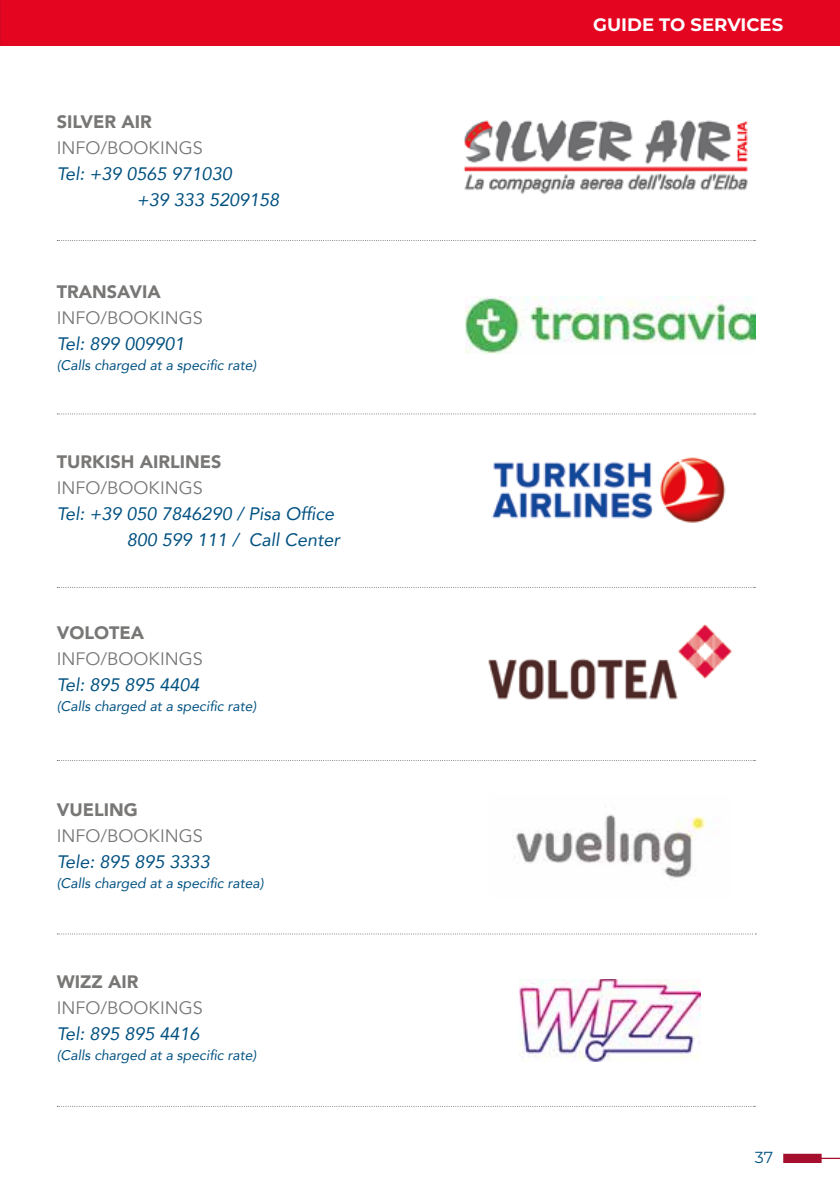
<style>
.page{position:relative;width:840px;height:1191px;background:#fff}
.page>*{position:absolute;margin:0;border:0;box-sizing:border-box;transform-origin:0 0}
.t1{font:italic 18px/26px "Avenir";color:#005181}
.t2{font:18px "Avenir";color:#787776}
.t3{font:900 18px "Avenir";color:#787776}
.t4{font:700 18px "Montserrat";color:#fff}
.t5{font:16px "Montserrat";color:#005181}
.t6{font:italic 14px "Avenir";color:#005181}
</style>
<div class="page">
<div style="left:0;top:0;width:839px;height:45px;background:#e40521"></div>
<svg style="left:783px;top:1153px;width:56px;height:10px"></svg>
<svg style="left:57px;top:933px;width:699px;height:1px"></svg>
<img style="left:465px;top:296px;width:290px;height:57px">
<img style="left:492px;top:457px;width:234px;height:66px">
<img style="left:488px;top:624px;width:244px;height:76px">
<img style="left:512px;top:814px;width:195px;height:65px">
<img style="left:519px;top:979px;width:181px;height:82px">
<svg style="left:57px;top:240px;width:698px;height:1px"></svg>
<svg style="left:57px;top:413px;width:698px;height:1px"></svg>
<svg style="left:57px;top:760px;width:698px;height:1px"></svg>
<svg style="left:57px;top:587px;width:698px;height:1px"></svg>
<img style="left:463px;top:120px;width:285px;height:75px">
<p class="t3" style="left:57px;top:106px;width:97px">SILVER AIR</p>
<p class="t2" style="left:57px;top:137px;width:147px">INFO/BOOKINGS</p>
<p class="t1" style="left:137px;top:160px;width:144px;text-indent:-80px">Tel: +39 0565 971030<br>+39 333 5209158</p>
<p class="t3" style="left:57px;top:276px;width:105px">TRANSAVIA</p>
<p class="t2" style="left:57px;top:307px;width:147px">INFO/BOOKINGS</p>
<p class="t1" style="left:57px;top:330px;width:129px">Tel: 899 009901</p>
<p class="t6" style="left:57px;top:356px;width:201px">(Calls charged at a specific rate)</p>
<p class="t3" style="left:57px;top:447px;width:166px">TURKISH AIRLINES</p>
<p class="t2" style="left:57px;top:477px;width:147px">INFO/BOOKINGS</p>
<p class="t1" style="left:127px;top:501px;width:214px;text-indent:-70px">Tel: +39 050 7846290 / Pisa Office<br>800 599 111 / Call Center</p>
<p class="t3" style="left:57px;top:617px;width:89px">VOLOTEA</p>
<p class="t2" style="left:57px;top:648px;width:147px">INFO/BOOKINGS</p>
<p class="t1" style="left:57px;top:671px;width:144px">Tel: 895 895 4404</p>
<p class="t6" style="left:57px;top:697px;width:201px">(Calls charged at a specific rate)</p>
<p class="t3" style="left:57px;top:794px;width:83px">VUELING</p>
<p class="t2" style="left:57px;top:825px;width:147px">INFO/BOOKINGS</p>
<p class="t1" style="left:57px;top:848px;width:154px">Tele: 895 895 3333</p>
<p class="t6" style="left:57px;top:874px;width:208px">(Calls charged at a specific ratea)</p>
<p class="t3" style="left:57px;top:966px;width:83px">WIZZ AIR</p>
<p class="t2" style="left:57px;top:996px;width:147px">INFO/BOOKINGS</p>
<p class="t1" style="left:57px;top:1020px;width:144px">Tel: 895 895 4416</p>
<p class="t6" style="left:57px;top:1046px;width:201px">(Calls charged at a specific rate)</p>
<p class="t4" style="left:593px;top:12px;width:191px">GUIDE TO SERVICES</p>
<p class="t5" style="left:754px;top:1146px;width:20px">37</p>
</div>
